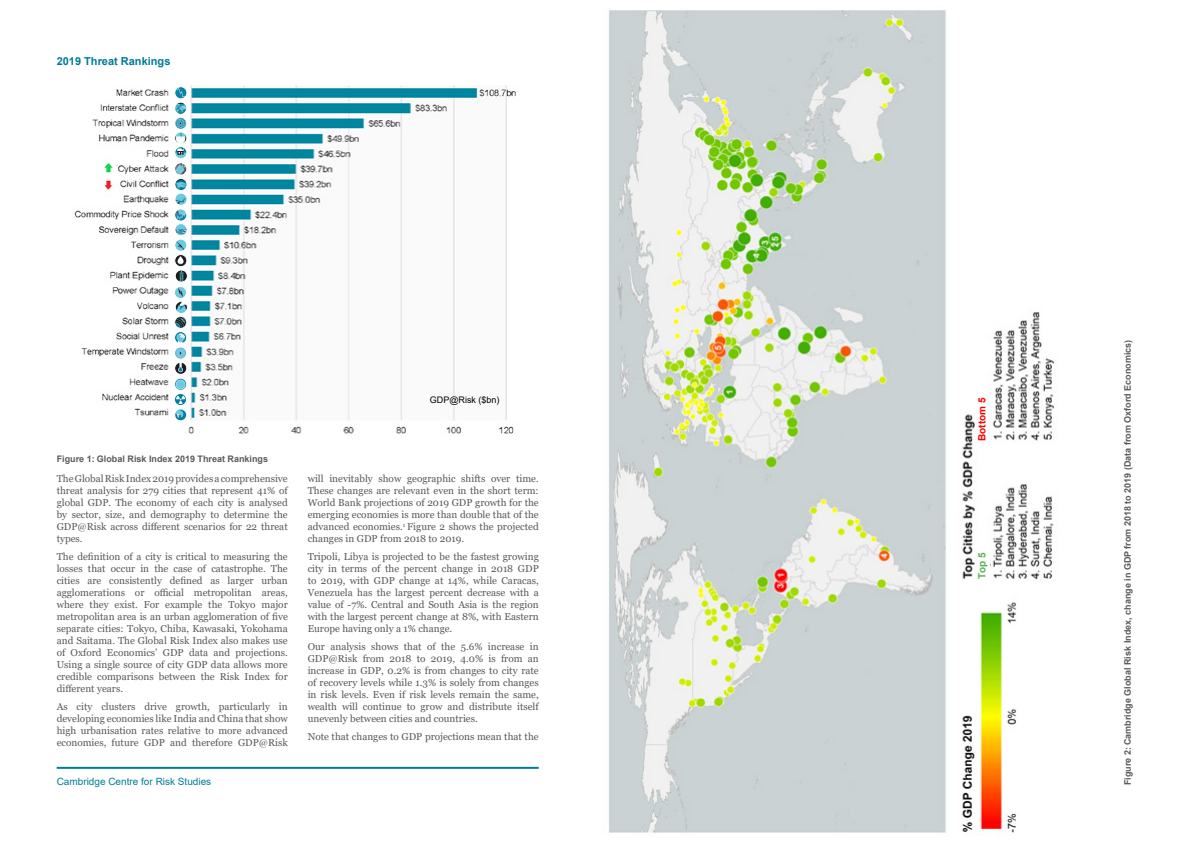
<style>
.page{position:relative;width:1191px;height:842px;background:#fff}
.page>*{position:absolute;margin:0;border:0;box-sizing:border-box;transform-origin:0 0}
.t1{font:700 11px "Arial";color:#007c97}
.t2{font:10px/12px "Georgia";color:#5a5a5a;text-align:justify}
.t3{font:10px "Arial";color:#007c97}
.t4{font:700 10px "Arial";color:#fc0301}
.t5{font:700 10px "Arial";color:#58b050}
.t6{font:700 9px "Arial";color:#5a5a5a}
.t7{font:9px "Arial";color:#000}
</style>
<div class="page">
<hr style="left:57px;top:767px;width:482px;height:2px;background:#007c97">
<img style="left:74px;top:85px;width:442px;height:349px">
<img style="left:174px;top:87px;width:13px;height:334px">
<div style="left:174px;top:331px;width:13px;height:13px;border:1px solid #fff;border-radius:50%"></div>
<img style="left:609px;top:10px;width:445px;height:824px">
<div style="left:978px;top:542px;width:12px;height:37px;background:#fff"></div>
<div style="left:978px;top:388px;width:12px;height:53px;background:#fff"></div>
<p class="t1" style="left:57px;top:53px;width:115px">2019 Threat Rankings</p>
<p class="t7" style="left:430px;top:394px;width:71px">GDP@Risk ($bn)</p>
<p class="t6" style="left:57px;top:452px;width:213px">Figure 1: Global Risk Index 2019 Threat Rankings</p>
<p class="t2" style="left:57px;top:473px;width:233px">The Global Risk Index 2019 provides a comprehensive threat analysis for 279 cities that represent 41% of global GDP. The economy of each city is analysed by sector, size, and demography to determine the GDP@Risk across different scenarios for 22 threat types.</p>
<p class="t2" style="left:57px;top:551px;width:233px">The definition of a city is critical to measuring the losses that occur in the case of catastrophe. The cities are consistently defined as larger urban agglomerations or official metropolitan areas, where they exist. For example the Tokyo major metropolitan area is an urban agglomeration of five separate cities: Tokyo, Chiba, Kawasaki, Yokohama and Saitama. The Global Risk Index also makes use of Oxford Economics’ GDP data and projections.<br>Using a single source of city GDP data allows more credible comparisons between the Risk Index for different years.</p>
<p class="t2" style="left:57px;top:700px;width:233px">As city clusters drive growth, particularly in developing economies like India and China that show high urbanisation rates relative to more advanced economies, future GDP and therefore GDP@Risk</p>
<p class="t3" style="left:57px;top:775px;width:156px">Cambridge Centre for Risk Studies</p>
<p class="t2" style="left:308px;top:473px;width:233px">will inevitably show geographic shifts over time.<br>These changes are relevant even in the short term:<br>World Bank projections of 2019 GDP growth for the emerging economies is more than double that of the advanced economies.<sup>1</sup> Figure 2 shows the projected changes in GDP from 2018 to 2019.</p>
<p class="t2" style="left:308px;top:551px;width:233px">Tripoli, Libya is projected to be the fastest growing city in terms of the percent change in 2018 GDP to 2019, with GDP change at 14%, while Caracas, Venezuela has the largest percent decrease with a value of -7%. Central and South Asia is the region with the largest percent change at 8%, with Eastern Europe having only a 1% change.</p>
<p class="t2" style="left:308px;top:640px;width:233px">Our analysis shows that of the 5.6% increase in GDP@Risk from 2018 to 2019, 4.0% is from an increase in GDP, 0.2% is from changes to city rate of recovery levels while 1.3% is solely from changes in risk levels. Even if risk levels remain the same, wealth will continue to grow and distribute itself unevenly between cities and countries.</p>
<p class="t2" style="left:308px;top:730px;width:233px">Note that changes to GDP projections mean that the</p>
<p class="t4" style="left:975px;top:441px;width:45px;rotate:-90deg">Bottom 5</p>
<p class="t5" style="left:975px;top:579px;width:27px;rotate:-90deg">Top 5</p>
<p class="t6" style="left:1121px;top:785px;width:447px;rotate:-90deg">Figure 2: Cambridge Global Risk Index, change in GDP from 2018 to 2019 (Data from Oxford Economics)</p>
</div>
